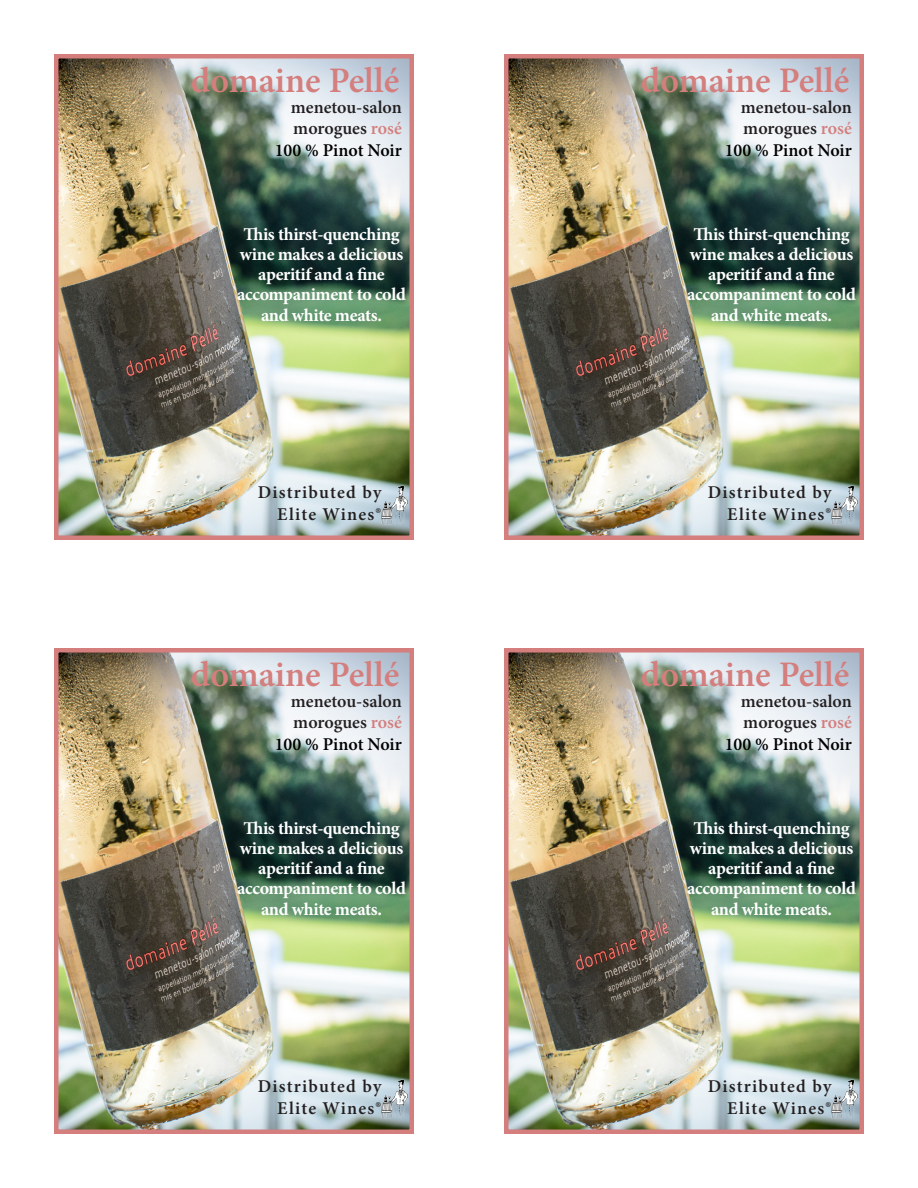
<style>
.page{position:relative;width:918px;height:1188px;background:#fff}
.page>*{position:absolute;margin:0;border:0;box-sizing:border-box;transform-origin:0 0}
.t1{font:600 36px "Minion Pro";color:#d47e7d}
.t2{font:700 18px/20.2px "Minion Pro";letter-spacing:-.02em;color:#fff;text-align:center}
.t3{font:600 18px "Minion Pro";letter-spacing:.01em;color:#231f20}
.t4{font:600 18px "Minion Pro";letter-spacing:.065em;color:#231f20}
.t5{font:600 18px "Minion Pro";color:#000}
.t6{font:600 18px "Minion Pro";letter-spacing:.07em;color:#231f20}
.s1{color:#d47e7d}
</style>
<div class="page">
<img style="left:59px;top:653px;width:350px;height:476px">
<div style="left:54px;top:648px;width:360px;height:486px;border:4px solid #d47e7d"></div>
<img style="left:381px;top:1079px;width:26px;height:40px">
<img style="left:59px;top:59px;width:350px;height:476px">
<div style="left:54px;top:54px;width:360px;height:486px;border:4px solid #d47e7d"></div>
<img style="left:381px;top:485px;width:26px;height:40px">
<img style="left:509px;top:59px;width:350px;height:476px">
<div style="left:504px;top:54px;width:360px;height:486px;border:4px solid #d47e7d"></div>
<img style="left:831px;top:485px;width:26px;height:40px">
<img style="left:509px;top:653px;width:350px;height:476px">
<div style="left:504px;top:648px;width:360px;height:486px;border:4px solid #d47e7d"></div>
<img style="left:831px;top:1079px;width:26px;height:40px">
<p class="t1" style="left:191px;top:55px;width:210px">domaine Pellé</p>
<p class="t3" style="left:291px;top:95px;width:112px">menetou-salon</p>
<p class="t3" style="left:293px;top:116px;width:110px">morogues <span class="s1">rosé</span></p>
<p class="t5" style="left:275px;top:138px;width:129px">100 % Pinot Noir</p>
<p class="t2" style="left:237px;top:224px;width:170px">This thirst-quenching wine makes a delicious aperitif and a fine accompaniment to cold and white meats.</p>
<p class="t4" style="left:258px;top:480px;width:125px">Distributed by</p>
<p class="t6" style="left:277px;top:501px;width:106px">Elite Wines®</p>
<p class="t1" style="left:191px;top:649px;width:210px">domaine Pellé</p>
<p class="t3" style="left:291px;top:689px;width:112px">menetou-salon</p>
<p class="t3" style="left:293px;top:710px;width:110px">morogues <span class="s1">rosé</span></p>
<p class="t5" style="left:275px;top:732px;width:129px">100 % Pinot Noir</p>
<p class="t2" style="left:237px;top:818px;width:170px">This thirst-quenching wine makes a delicious aperitif and a fine accompaniment to cold and white meats.</p>
<p class="t4" style="left:258px;top:1074px;width:125px">Distributed by</p>
<p class="t6" style="left:277px;top:1095px;width:106px">Elite Wines®</p>
<p class="t1" style="left:641px;top:55px;width:210px">domaine Pellé</p>
<p class="t3" style="left:741px;top:95px;width:112px">menetou-salon</p>
<p class="t3" style="left:743px;top:116px;width:110px">morogues <span class="s1">rosé</span></p>
<p class="t5" style="left:725px;top:138px;width:129px">100 % Pinot Noir</p>
<p class="t2" style="left:687px;top:224px;width:170px">This thirst-quenching wine makes a delicious aperitif and a fine accompaniment to cold and white meats.</p>
<p class="t4" style="left:708px;top:480px;width:125px">Distributed by</p>
<p class="t6" style="left:727px;top:501px;width:106px">Elite Wines®</p>
<p class="t1" style="left:641px;top:649px;width:210px">domaine Pellé</p>
<p class="t3" style="left:741px;top:689px;width:112px">menetou-salon</p>
<p class="t3" style="left:743px;top:710px;width:110px">morogues <span class="s1">rosé</span></p>
<p class="t5" style="left:725px;top:732px;width:129px">100 % Pinot Noir</p>
<p class="t2" style="left:687px;top:818px;width:170px">This thirst-quenching wine makes a delicious aperitif and a fine accompaniment to cold and white meats.</p>
<p class="t4" style="left:708px;top:1074px;width:125px">Distributed by</p>
<p class="t6" style="left:727px;top:1095px;width:106px">Elite Wines®</p>
</div>
